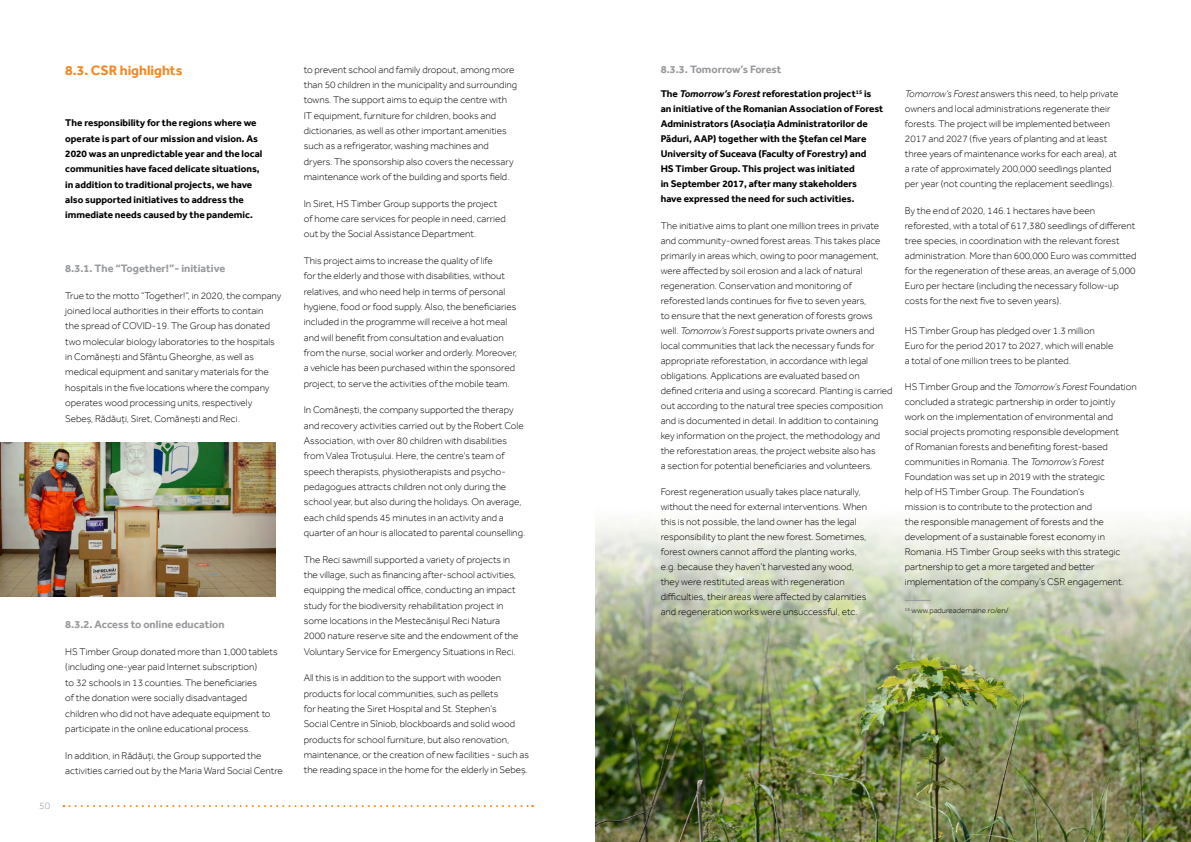
<style>
.page{position:relative;width:1191px;height:842px;background:#fff}
.page>*{position:absolute;margin:0;border:0;box-sizing:border-box;transform-origin:0 0}
.t1{font:700 14px "Effra";color:#f6861f}
.t2{font:700 11px "Effra";color:#97999c}
.t3{font:300 10px/15px "Effra";color:#000}
.t4{font:700 10px/15px "Effra";color:#000}
.t5{font:300 10px "Effra";color:#97999c}
.t6{font:300 8px "Effra";color:#000}
.s1{font-style:italic}
</style>
<div class="page">
<svg style="left:63px;top:805px;width:470px;height:2px"></svg>
<img style="left:0;top:442px;width:276px;height:154px">
<img style="left:595px;top:519px;width:596px;height:323px">
<svg style="left:905px;top:600px;width:25px;height:1px"></svg>
<h1 class="t1" style="left:65px;top:62px;width:119px">8.3. CSR highlights</h1>
<p class="t4" style="left:65px;top:115px;width:198px;line-height:15.4px">The responsibility for the regions where we operate is part of our mission and vision. As 2020 was an unpredictable year and the local communities have faced delicate situations, in addition to traditional projects, we have also supported initiatives to address the immediate needs caused by the pandemic.</p>
<p class="t2" style="left:65px;top:262px;width:162px">8.3.1. The “Together!”- initiative</p>
<p class="t3" style="left:65px;top:287px;width:218px;line-height:15.4px">True to the motto “Together!”, in 2020, the company joined local authorities in their efforts to contain<br>the spread of COVID-19. The Group has donated two molecular biology laboratories to the hospitals in Comănești and Sfântu Gheorghe, as well as medical equipment and sanitary materials for the hospitals in the five locations where the company operates wood processing units, respectively Sebeș, Rădăuți, Siret, Comănești and Reci.</p>
<p class="t5" style="left:39px;top:800px;width:12px">50</p>
<p class="t2" style="left:65px;top:618px;width:161px">8.3.2. Access to online education</p>
<p class="t3" style="left:65px;top:644px;width:214px;line-height:15.4px">HS Timber Group donated more than 1,000 tablets (including one-year paid Internet subscription)<br>to 32 schools in 13 counties. The beneficiaries<br>of the donation were socially disadvantaged children who did not have adequate equipment to participate in the online educational process.</p>
<p class="t3" style="left:65px;top:747px;width:219px;line-height:15.4px">In addition, in Rădăuți, the Group supported the activities carried out by the Maria Ward Social Centre</p>
<p class="t3" style="left:304px;top:62px;width:215px;line-height:15.3px">to prevent school and family dropout, among more than 50 children in the municipality and surrounding towns. The support aims to equip the centre with IT equipment, furniture for children, books and dictionaries, as well as other important amenities such as a refrigerator, washing machines and dryers. The sponsorship also covers the necessary maintenance work of the building and sports field.</p>
<p class="t3" style="left:304px;top:196px;width:204px;line-height:15.3px">In Siret, HS Timber Group supports the project of home care services for people in need, carried out by the Social Assistance Department.</p>
<p class="t3" style="left:304px;top:253px;width:215px;line-height:15.3px">This project aims to increase the quality of life<br>for the elderly and those with disabilities, without relatives, and who need help in terms of personal hygiene, food or food supply. Also, the beneficiaries included in the programme will receive a hot meal and will benefit from consultation and evaluation from the nurse, social worker and orderly. Moreover, a vehicle has been purchased within the sponsored project, to serve the activities of the mobile team.</p>
<p class="t3" style="left:304px;top:402px;width:223px;line-height:15.3px">In Comănești, the company supported the therapy and recovery activities carried out by the Robert Cole Association, with over 80 children with disabilities from Valea Trotușului. Here, the centre's team of speech therapists, physiotherapists and psycho&shy;pedagogues attracts children not only during the school year, but also during the holidays. On average, each child spends 45 minutes in an activity and a quarter of an hour is allocated to parental counselling.</p>
<p class="t3" style="left:304px;top:552px;width:216px;line-height:15.3px">The Reci sawmill supported a variety of projects in the village, such as financing after-school activities, equipping the medical office, conducting an impact study for the biodiversity rehabilitation project in some locations in the Mestecănișul Reci Natura 2000 nature reserve site and the endowment of the Voluntary Service for Emergency Situations in Reci.</p>
<p class="t3" style="left:304px;top:670px;width:227px;line-height:15.3px">All this is in addition to the support with wooden products for local communities, such as pellets<br>for heating the Siret Hospital and St. Stephen's<br>Social Centre in Sîniob, blockboards and solid wood products for school furniture, but also renovation, maintenance, or the creation of new facilities - such as the reading space in the home for the elderly in Sebeș.</p>
<p class="t2" style="left:660px;top:63px;width:122px">8.3.3. Tomorrow’s Forest</p>
<p class="t4" style="left:660px;top:86px;width:224px">The <span class="s1">Tomorrow’s Forest</span> reforestation project<sup>15</sup> is an initiative of the Romanian Association of Forest Administrators (Asociația Administratorilor de Păduri, AAP) together with the Ştefan cel Mare University of Suceava (Faculty of Forestry) and<br>HS Timber Group. This project was initiated<br>in September 2017, after many stakeholders<br>have expressed the need for such activities.</p>
<p class="t3" style="left:660px;top:218px;width:233px">The initiative aims to plant one million trees in private and community-owned forest areas. This takes place primarily in areas which, owing to poor management, were affected by soil erosion and a lack of natural regeneration. Conservation and monitoring of reforested lands continues for five to seven years,<br>to ensure that the next generation of forests grows well. <span class="s1">Tomorrow’s Forest</span> supports private owners and local communities that lack the necessary funds for appropriate reforestation, in accordance with legal obligations. Applications are evaluated based on defined criteria and using a scorecard. Planting is carried out according to the natural tree species composition and is documented in detail. In addition to containing key information on the project, the methodology and the reforestation areas, the project website also has<br>a section for potential beneficiaries and volunteers.</p>
<p class="t3" style="left:660px;top:484px;width:208px">Forest regeneration usually takes place naturally, without the need for external interventions. When this is not possible, the land owner has the legal responsibility to plant the new forest. Sometimes, forest owners cannot afford the planting works, e.g. because they haven’t harvested any wood, they were restituted areas with regeneration difficulties, their areas were affected by calamities and regeneration works were unsuccessful, etc.</p>
<p class="t3" style="left:905px;top:86px;width:215px"><span class="s1">Tomorrow’s Forest</span> answers this need, to help private owners and local administrations regenerate their forests. The project will be implemented between 2017 and 2027 (five years of planting and at least three years of maintenance works for each area), at a rate of approximately 200,000 seedlings planted per year (not counting the replacement seedlings).</p>
<p class="t3" style="left:905px;top:203px;width:233px">By the end of 2020, 146.1 hectares have been reforested, with a total of 617,380 seedlings of different tree species, in coordination with the relevant forest administration. More than 600,000 Euro was committed for the regeneration of these areas, an average of 5,000<br>Euro per hectare (including the necessary follow-up costs for the next five to seven years).</p>
<p class="t3" style="left:905px;top:323px;width:210px">HS Timber Group has pledged over 1.3 million<br>Euro for the period 2017 to 2027, which will enable a total of one million trees to be planted.</p>
<p class="t3" style="left:905px;top:379px;width:233px">HS Timber Group and the <span class="s1">Tomorrow’s Forest</span> Foundation concluded a strategic partnership in order to jointly work on the implementation of environmental and social projects promoting responsible development<br>of Romanian forests and benefiting forest-based communities in Romania. The <span class="s1">Tomorrow’s Forest </span>Foundation was set up in 2019 with the strategic<br>help of HS Timber Group. The Foundation’s<br>mission is to contribute to the protection and<br>the responsible management of forests and the development of a sustainable forest economy in Romania. HS Timber Group seeks with this strategic partnership to get a more targeted and better implementation of the company’s CSR engagement.</p>
<p class="t6" style="left:905px;top:606px;width:105px"><sup>15</sup> www.padureademaine.ro/en/</p>
</div>
